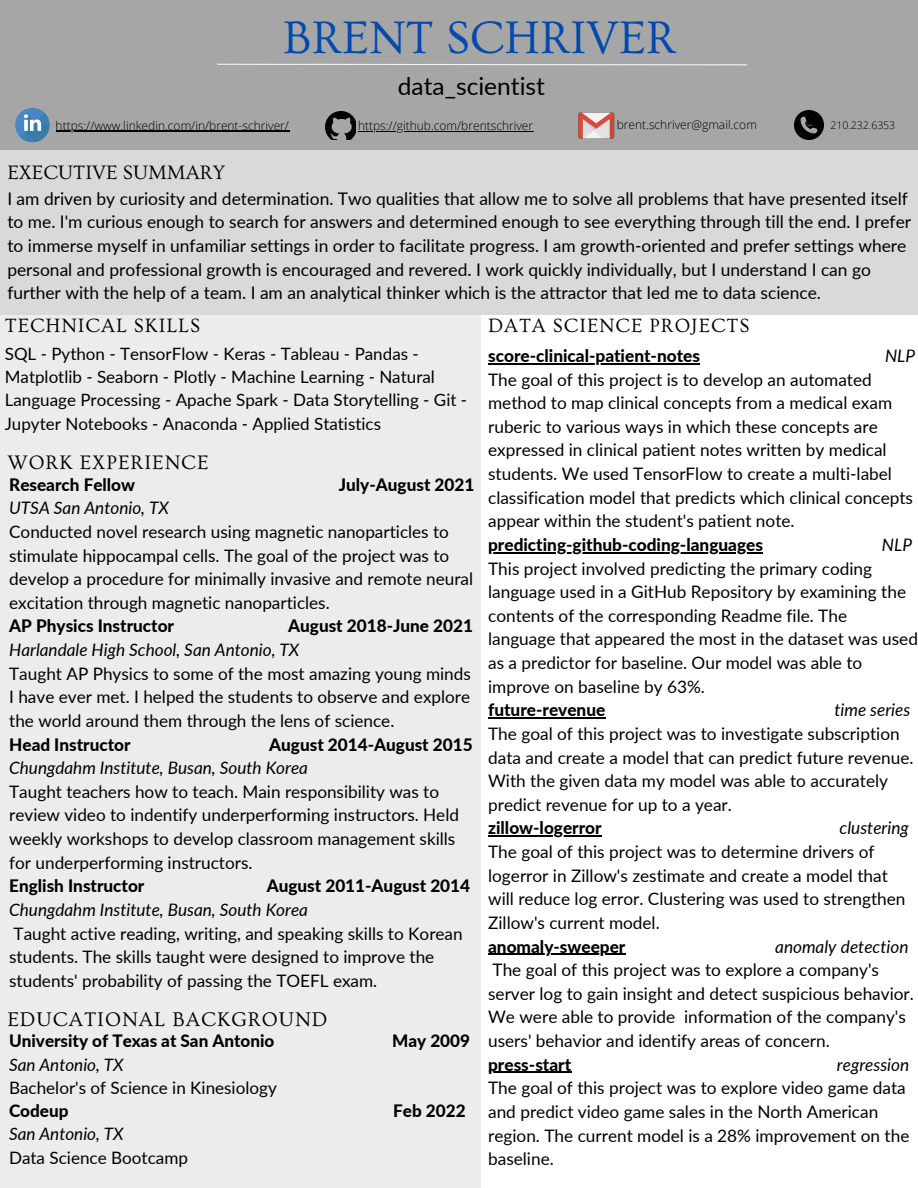
<style>
.page{position:relative;width:918px;height:1188px;background:#fff}
.page>*{position:absolute;margin:0;border:0;box-sizing:border-box;transform-origin:0 0}
.t1{font:47.7px "Ovo";color:#004aad}
.t2{font:24.6px "Lato";color:#000}
.t3{font:20.7px "Ovo";letter-spacing:.045em;color:#000}
.t4{font:20.55px "Ovo";letter-spacing:.045em;color:#000}
.t5{font:20.4px "Ovo";color:#000}
.t6{font:20.25px "Ovo";letter-spacing:.045em;color:#000}
.t7{font:20.1px "Ovo";letter-spacing:.045em;color:#000}
.t8{font:17.4px/23.7px "Lato";color:#000}
.t9{font:17.25px/23.7px "Lato";color:#000}
.t10{font:800 17.25px "Lato";color:#000}
.t11{font:italic 17.25px "Lato";color:#000}
.t12{font:17.1px/23.7px "Lato";color:#000}
.t13{font:800 17.1px "Lato";color:#000}
.t14{font:italic 17.1px "Lato";color:#000}
.t15{font:16.95px/23.2px "Lato";color:#000}
.t16{font:300 12px "Open Sans";color:#000}
.t17{font:300 10.5px "Open Sans";color:#000}
</style>
<div class="page">
<div style="left:0;top:314px;width:480px;height:874px;background:#edeced"></div>
<div style="left:0;top:0;width:918px;height:152px;background:#a6a6a6"></div>
<svg style="left:217px;top:63px;width:531px;height:3px"></svg>
<hr style="left:488px;top:363px;width:212px;height:1px;background:#000">
<hr style="left:488px;top:552px;width:275px;height:1px;background:#000">
<hr style="left:488px;top:717px;width:117px;height:2px;background:#000">
<hr style="left:488px;top:836px;width:114px;height:1px;background:#000">
<hr style="left:488px;top:954px;width:137px;height:1px;background:#000">
<hr style="left:488px;top:1072px;width:83px;height:1px;background:#000">
<div style="left:15px;top:108px;width:35px;height:34px;background:#4a86c5;border-radius:50%"></div>
<svg style="left:20px;top:113px;width:30px;height:30px"></svg>
<hr style="left:56px;top:131px;width:233px;height:1px;background:#000">
<img style="left:325px;top:111px;width:31px;height:29px">
<hr style="left:358px;top:131px;width:175px;height:1px;background:#000">
<img style="left:579px;top:112px;width:36px;height:26px">
<img style="left:794px;top:111px;width:30px;height:29px">
<div style="left:0;top:150px;width:918px;height:164px;background:#d9d9d9"></div>
<p class="t1" style="left:283px;top:12px;width:395px">BRENT SCHRIVER</p>
<p class="t2" style="left:398px;top:71px;width:149px">data_scientist</p>
<p class="t16" style="left:56px;top:117px;width:235px">https://www.linkedin.com/in/brent-schriver/</p>
<p class="t16" style="left:358px;top:117px;width:177px">https://github.com/brentschriver</p>
<p class="t16" style="left:617px;top:116px;width:142px">brent.schriver@gmail.com</p>
<p class="t17" style="left:830px;top:118px;width:66px">210.232.6353</p>
<p class="t5" style="left:7px;top:161px;width:220px">EXECUTIVE SUMMARY</p>
<p class="t8" style="left:7px;top:186px;width:905px">I am driven by curiosity and determination. Two qualities that allow me to solve all problems that have presented itself to me. I'm curious enough to search for answers and determined enough to see everything through till the end. I prefer to immerse myself in unfamiliar settings in order to facilitate progress. I am growth-oriented and prefer settings where personal and professional growth is encouraged and revered. I work quickly individually, but I understand I can go further with the help of a team. I am an analytical thinker which is the attractor that led me to data science.</p>
<p class="t6" style="left:5px;top:314px;width:197px">TECHNICAL SKILLS</p>
<p class="t15" style="left:5px;top:342px;width:464px">SQL - Python - TensorFlow - Keras - Tableau - Pandas - Matplotlib - Seaborn - Plotly - Machine Learning - Natural Language Processing - Apache Spark - Data Storytelling - Git - Jupyter Notebooks - Anaconda - Applied Statistics</p>
<p class="t4" style="left:7px;top:451px;width:203px">WORK EXPERIENCE</p>
<p class="t13" style="left:9px;top:474px;width:127px">Research Fellow</p>
<p class="t13" style="left:339px;top:474px;width:137px">July-August 2021</p>
<p class="t14" style="left:9px;top:497px;width:161px">UTSA San Antonio, TX</p>
<p class="t12" style="left:9px;top:519px;width:466px">Conducted novel research using magnetic nanoparticles to stimulate hippocampal cells. The goal of the project was to develop a procedure for minimally invasive and remote neural excitation through magnetic nanoparticles.</p>
<p class="t13" style="left:9px;top:616px;width:166px">AP Physics Instructor</p>
<p class="t13" style="left:288px;top:616px;width:186px">August 2018-June 2021</p>
<p class="t14" style="left:9px;top:639px;width:292px">Harlandale High School, San Antonio, TX</p>
<p class="t12" style="left:9px;top:661px;width:463px;text-align:justify">Taught AP Physics to some of the most amazing young minds I have ever met. I helped the students to observe and explore the world around them through the lens of science.</p>
<p class="t13" style="left:9px;top:734px;width:123px">Head Instructor</p>
<p class="t13" style="left:269px;top:734px;width:205px">August 2014-August 2015</p>
<p class="t14" style="left:9px;top:757px;width:300px">Chungdahm Institute, Busan, South Korea</p>
<p class="t12" style="left:9px;top:779px;width:451px">Taught teachers how to teach. Main responsibility was to review video to indentify underperforming instructors. Held weekly workshops to develop classroom management skills for underperforming instructors.</p>
<p class="t13" style="left:9px;top:875px;width:137px">English Instructor</p>
<p class="t13" style="left:267px;top:875px;width:205px">August 2011-August 2014</p>
<p class="t14" style="left:9px;top:899px;width:300px">Chungdahm Institute, Busan, South Korea</p>
<p class="t12" style="left:9px;top:921px;width:455px">Taught active reading, writing, and speaking skills to Korean students. The skills taught were designed to improve the students' probability of passing the TOEFL exam.</p>
<p class="t3" style="left:7px;top:1008px;width:322px">EDUCATIONAL BACKGROUND</p>
<p class="t13" style="left:9px;top:1031px;width:267px">University of Texas at San Antonio</p>
<p class="t13" style="left:392px;top:1031px;width:79px">May 2009</p>
<p class="t14" style="left:9px;top:1054px;width:116px">San Antonio, TX</p>
<p class="t12" style="left:9px;top:1075px;width:269px">Bachelor's of Science in Kinesiology</p>
<p class="t13" style="left:9px;top:1100px;width:61px">Codeup</p>
<p class="t13" style="left:393px;top:1100px;width:74px">Feb 2022</p>
<p class="t14" style="left:9px;top:1124px;width:116px">San Antonio, TX</p>
<p class="t12" style="left:9px;top:1145px;width:181px">Data Science Bootcamp</p>
<p class="t7" style="left:488px;top:315px;width:263px">DATA SCIENCE PROJECTS</p>
<p class="t10" style="left:488px;top:345px;width:213px">score-clinical-patient-notes</p>
<p class="t11" style="left:885px;top:345px;width:32px">NLP</p>
<p class="t9" style="left:488px;top:367px;width:426px">The goal of this project is to develop an automated method to map clinical concepts from a medical exam ruberic to various ways in which these concepts are expressed in clinical patient notes written by medical students. We used TensorFlow to create a multi-label classification model that predicts which clinical concepts appear within the student's patient note.</p>
<p class="t10" style="left:488px;top:534px;width:276px">predicting-github-coding-languages</p>
<p class="t11" style="left:882px;top:534px;width:32px">NLP</p>
<p class="t9" style="left:488px;top:556px;width:431px">This project involved predicting the primary coding language used in a GitHub Repository by examining the contents of the corresponding Readme file. The language that appeared the most in the dataset was used as a predictor for baseline. Our model was able to improve on baseline by 63%.</p>
<p class="t10" style="left:488px;top:699px;width:119px">future-revenue</p>
<p class="t11" style="left:834px;top:699px;width:77px">time series</p>
<p class="t9" style="left:488px;top:721px;width:427px">The goal of this project was to investigate subscription data and create a model that can predict future revenue.<br>With the given data my model was able to accurately predict revenue for up to a year.</p>
<p class="t10" style="left:488px;top:817px;width:115px">zillow-logerror</p>
<p class="t11" style="left:840px;top:817px;width:71px">clustering</p>
<p class="t9" style="left:488px;top:840px;width:419px">The goal of this project was to determine drivers of logerror in Zillow's zestimate and create a model that will reduce log error. Clustering was used to strengthen Zillow's current model.</p>
<p class="t10" style="left:488px;top:936px;width:139px">anomaly-sweeper</p>
<p class="t11" style="left:775px;top:936px;width:135px">anomaly detection</p>
<p class="t9" style="left:488px;top:958px;width:427px">The goal of this project was to explore a company's server log to gain insight and detect suspicious behavior.<br>We were able to provide information of the company's users' behavior and identify areas of concern.</p>
<p class="t10" style="left:488px;top:1054px;width:85px">press-start</p>
<p class="t11" style="left:837px;top:1054px;width:74px">regression</p>
<p class="t9" style="left:488px;top:1076px;width:423px">The goal of this project was to explore video game data and predict video game sales in the North American region. The current model is a 28% improvement on the baseline.</p>
</div>
